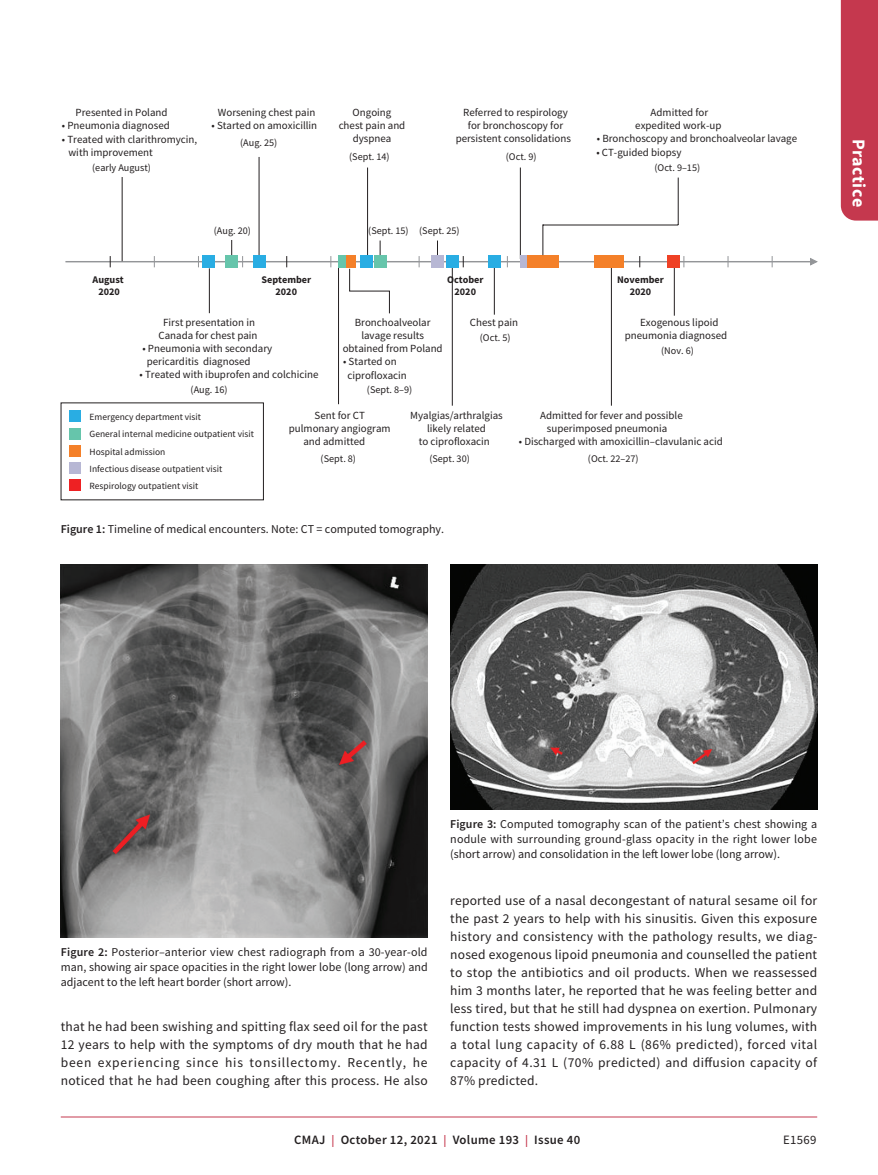
<style>
.page{position:relative;width:878px;height:1175px;background:#fff}
.page>*{position:absolute;margin:0;border:0;box-sizing:border-box;transform-origin:0 0}
.t1{font:700 18px "Source Sans Pro";letter-spacing:.025em;color:#fff}
.t2{font:13.5px/18px "Source Sans Pro";letter-spacing:.015em;color:#231f20;text-align:justify}
.t3{font:600 12.75px "Source Sans Pro";letter-spacing:.025em;color:#231f20}
.t4{font:12.75px "Source Sans Pro";letter-spacing:.025em;color:#231f20}
.t5{font:12px/15px "Source Sans Pro";color:#231f20;text-align:justify}
.t6{font:10.95px/13px "Source Sans Pro";color:#231f20;text-align:center}
.t7{font:10.2px "Source Sans Pro";color:#231f20}
.t8{font:700 10.2px/12.1px "Source Sans Pro";color:#231f20;text-align:center}
.t9{font:9.45px/17.2px "Source Sans Pro";color:#231f20}
.s1{font-weight:600}
.s2{font-size:12px;color:#c5384e}
</style>
<div class="page">
<div style="left:840px;top:0;width:38px;height:220px;background:#c5384e"></div>
<hr style="left:61px;top:1116px;width:756px;height:1px;background:#c5384e">
<img style="left:450px;top:564px;width:367px;height:245px">
<img style="left:61px;top:565px;width:367px;height:373px">
<hr style="left:611px;top:267px;width:1px;height:139px;background:#231f20">
<svg style="left:66px;top:176px;width:751px;height:138px"></svg>
<hr style="left:259px;top:157px;width:1px;height:101px;background:#231f20">
<hr style="left:367px;top:167px;width:1px;height:90px;background:#231f20">
<hr style="left:338px;top:263px;width:1px;height:141px;background:#231f20">
<hr style="left:452px;top:262px;width:1px;height:144px;background:#231f20">
<hr style="left:494px;top:268px;width:1px;height:47px;background:#231f20">
<hr style="left:674px;top:262px;width:1px;height:54px;background:#231f20">
<hr style="left:520px;top:167px;width:1px;height:92px;background:#231f20">
<div style="left:343px;top:255px;width:13px;height:12px;background:#f48029"></div>
<div style="left:202px;top:255px;width:13px;height:12px;background:#29ade3"></div>
<div style="left:253px;top:255px;width:12px;height:12px;background:#29ade3"></div>
<div style="left:360px;top:255px;width:13px;height:12px;background:#29ade3"></div>
<div style="left:338px;top:255px;width:7px;height:12px;background:#66c5ab"></div>
<div style="left:374px;top:255px;width:12px;height:12px;background:#66c5ab"></div>
<div style="left:432px;top:255px;width:12px;height:12px;background:#b7b7d4"></div>
<div style="left:446px;top:255px;width:13px;height:12px;background:#29ade3"></div>
<div style="left:489px;top:255px;width:12px;height:12px;background:#29ade3"></div>
<div style="left:520px;top:255px;width:7px;height:12px;background:#b7b7d4"></div>
<div style="left:527px;top:255px;width:31px;height:12px;background:#f48029"></div>
<div style="left:594px;top:255px;width:30px;height:12px;background:#f48029"></div>
<hr style="left:542px;top:224px;width:1px;height:31px;background:#231f20">
<hr style="left:543px;top:225px;width:135px;height:1px;background:#231f20">
<hr style="left:677px;top:177px;width:1px;height:48px;background:#231f20">
<div style="left:667px;top:255px;width:12px;height:12px;background:#ef4125"></div>
<div style="left:69px;top:410px;width:11px;height:12px;background:#29ade3"></div>
<div style="left:69px;top:428px;width:11px;height:11px;background:#66c5ab"></div>
<div style="left:69px;top:445px;width:11px;height:12px;background:#f48029"></div>
<div style="left:69px;top:462px;width:11px;height:12px;background:#b7b7d4"></div>
<div style="left:69px;top:479px;width:11px;height:12px;background:#ee2123"></div>
<p class="t6" style="left:76px;top:106px;width:93px">Presented in Poland</p>
<p class="t6" style="left:62px;top:119px;width:109px">• Pneumonia diagnosed</p>
<p class="t6" style="left:68px;top:132px;width:130px;text-align:left;text-indent:-7px">• Treated with clarithromycin, with improvement</p>
<p class="t7" style="left:92px;top:161px;width:60px">(early August)</p>
<p class="t6" style="left:218px;top:106px;width:99px">Worsening chest pain</p>
<p class="t6" style="left:212px;top:119px;width:107px">• Started on amoxicillin</p>
<p class="t7" style="left:240px;top:136px;width:39px">(Aug. 25)</p>
<p class="t7" style="left:214px;top:224px;width:39px">(Aug. 20)</p>
<p class="t6" style="left:338px;top:106px;width:68px">Ongoing<br>chest pain and dyspnea</p>
<p class="t7" style="left:349px;top:150px;width:42px">(Sept. 14)</p>
<p class="t6" style="left:455px;top:106px;width:117px">Referred to respirology for bronchoscopy for persistent consolidations</p>
<p class="t7" style="left:506px;top:150px;width:32px">(Oct. 9)</p>
<p class="t7" style="left:368px;top:224px;width:93px">(Sept. 15) (Sept. 25)</p>
<p class="t6" style="left:635px;top:106px;width:88px">Admitted for expedited work-up</p>
<p class="t6" style="left:597px;top:132px;width:202px">• Bronchoscopy and bronchoalveolar lavage</p>
<p class="t6" style="left:596px;top:146px;width:87px">• CT-guided biopsy</p>
<p class="t7" style="left:654px;top:161px;width:47px">(Oct. 9–15)</p>
<p class="t8" style="left:92px;top:273px;width:33px">August<br>2020</p>
<p class="t8" style="left:261px;top:273px;width:51px">September<br>2020</p>
<p class="t8" style="left:447px;top:273px;width:38px">October<br>2020</p>
<p class="t8" style="left:617px;top:273px;width:48px">November<br>2020</p>
<p class="t6" style="left:343px;top:316px;width:101px">Bronchoalveolar lavage results obtained from Poland</p>
<p class="t7" style="left:367px;top:383px;width:47px">(Sept. 8–9)</p>
<p class="t6" style="left:158px;top:316px;width:100px">First presentation in<br>Canada for chest pain</p>
<p class="t6" style="left:147px;top:342px;width:127px;text-align:left;text-indent:-4px">• Pneumonia with secondary pericarditis diagnosed</p>
<p class="t6" style="left:343px;top:355px;width:55px">• Started on</p>
<p class="t6" style="left:140px;top:368px;width:180px">• Treated with ibuprofen and colchicine</p>
<p class="t6" style="left:347px;top:368px;width:61px">ciprofloxacin</p>
<p class="t7" style="left:190px;top:383px;width:39px">(Aug. 16)</p>
<p class="t6" style="left:470px;top:316px;width:50px">Chest pain</p>
<p class="t7" style="left:480px;top:331px;width:32px">(Oct. 5)</p>
<p class="t6" style="left:625px;top:316px;width:104px">Exogenous lipoid pneumonia diagnosed</p>
<p class="t7" style="left:661px;top:344px;width:34px">(Nov. 6)</p>
<p class="t6" style="left:314px;top:408px;width:52px">Sent for CT</p>
<p class="t6" style="left:289px;top:421px;width:103px">pulmonary angiogram</p>
<p class="t6" style="left:303px;top:435px;width:63px">and admitted</p>
<p class="t7" style="left:320px;top:452px;width:37px">(Sept. 8)</p>
<p class="t6" style="left:410px;top:408px;width:94px">Myalgias/arthralgias likely related<br>to ciprofloxacin</p>
<p class="t7" style="left:429px;top:452px;width:42px">(Sept. 30)</p>
<p class="t9" style="left:90px;top:408px;width:166px">Emergency department visit<br>General internal medicine outpatient visit<br>Hospital admission<br>Infectious disease outpatient visit<br>Respirology outpatient visit</p>
<p class="t5" style="left:61px;top:521px;width:385px"><span class="s1">Figure 1:</span> Timeline of medical encounters. Note: CT = computed tomography.</p>
<p class="t6" style="left:547px;top:408px;width:137px;text-align:left;text-indent:-7px">Admitted for fever and possible superimposed pneumonia</p>
<p class="t7" style="left:588px;top:452px;width:52px">(Oct. 22–27)</p>
<p class="t6" style="left:519px;top:434px;width:205px">• Discharged with amoxicillin–clavulanic acid</p>
<h1 class="t1" style="left:871px;top:138px;width:70px;rotate:90deg">Practice</h1>
<p class="t5" style="left:61px;top:944px;width:368px"><span class="s1">Figure 2:</span> Posterior–anterior view chest radiograph from a 30-year-old man, showing air space opacities in the right lower lobe (long arrow) and adjacent to the left heart border (short arrow).</p>
<p class="t2" style="left:61px;top:1017px;width:368px">that he had been swishing and spitting flax seed oil for the past 12 years to help with the symptoms of dry mouth that he had been experiencing since his tonsillectomy. Recently, he noticed that he had been coughing after this process. He also</p>
<p class="t5" style="left:450px;top:816px;width:368px"><span class="s1">Figure 3:</span> Computed tomography scan of the patient’s chest showing a nodule with surrounding ground-glass opacity in the right lower lobe (short arrow) and consolidation in the left lower lobe (long arrow).</p>
<p class="t2" style="left:450px;top:891px;width:368px">reported use of a nasal decongestant of natural sesame oil for the past 2 years to help with his sinusitis. Given this exposure history and consistency with the pathology results, we diag&shy;nosed exogenous lipoid pneumonia and counselled the patient to stop the antibiotics and oil products. When we reassessed him 3 months later, he reported that he was feeling better and less tired, but that he still had dyspnea on exertion. Pulmonary function tests showed improvements in his lung volumes, with a total lung capacity of 6.88 L (86% predicted), forced vital capacity of 4.31 L (70% predicted) and diffusion capacity of 87% predicted.</p>
<p class="t3" style="left:294px;top:1131px;width:287px">CMAJ <span class="s2">|</span> October 12, 2021 <span class="s2">|</span> Volume 193 <span class="s2">|</span> Issue 40</p>
<p class="t4" style="left:783px;top:1132px;width:35px">E1569</p>
</div>
